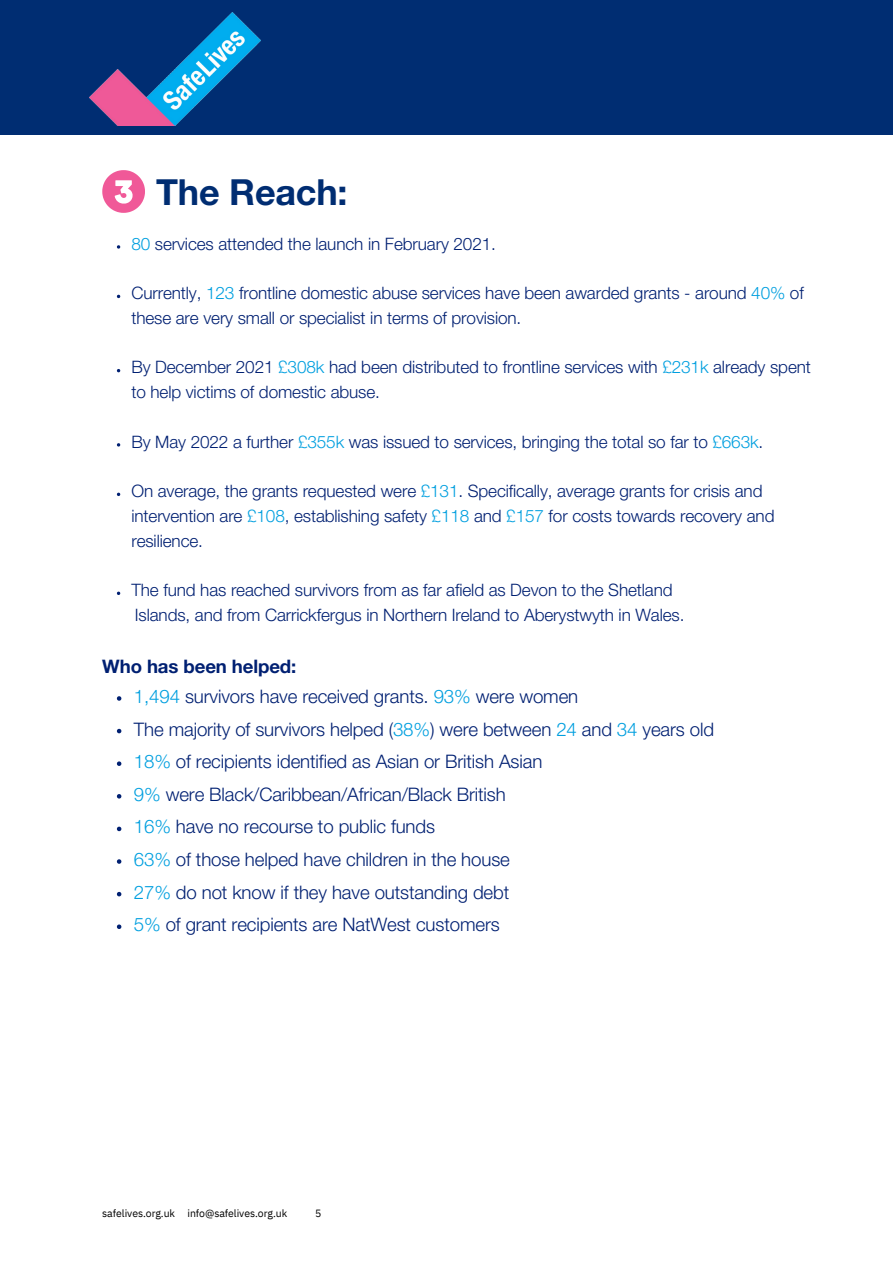
<style>
.page{position:relative;width:893px;height:1264px;background:#fff}
.page>*{position:absolute;margin:0;border:0;box-sizing:border-box;transform-origin:0 0}
.t1{font:700 36px "Helvetica Neue LT Std";letter-spacing:-.005em;color:#002d72}
.t2{font:300 18.6px/32.5px "Helvetica Neue LT Std";letter-spacing:-.005em;color:#002072}
.t3{font:700 18.6px "Helvetica Neue LT Std";letter-spacing:-.005em;color:#002072}
.t4{font:300 17.1px/24.8px "Helvetica Neue LT Std";letter-spacing:-.005em;color:#002072}
.t5{font:10.5px "IBM Plex Sans";letter-spacing:-.005em;color:#000}
.s1{color:#009fdf}
</style>
<div class="page">
<svg style="left:117px;top:245px;width:3px;height:4px"></svg>
<svg style="left:117px;top:492px;width:3px;height:4px"></svg>
<svg style="left:117px;top:591px;width:3px;height:4px"></svg>
<svg style="left:117px;top:696px;width:4px;height:4px"></svg>
<svg style="left:117px;top:728px;width:4px;height:5px"></svg>
<svg style="left:117px;top:761px;width:4px;height:5px"></svg>
<svg style="left:117px;top:794px;width:4px;height:4px"></svg>
<svg style="left:117px;top:826px;width:4px;height:5px"></svg>
<svg style="left:117px;top:859px;width:4px;height:4px"></svg>
<svg style="left:117px;top:891px;width:4px;height:5px"></svg>
<svg style="left:117px;top:924px;width:4px;height:5px"></svg>
<div style="left:0;top:0;width:892px;height:135px;background:#002d72"></div>
<img style="left:90px;top:12px;width:170px;height:114px">
<svg style="left:102px;top:170px;width:43px;height:43px"></svg>
<h1 class="t1" style="left:107px;top:180px;width:242px">3 The Reach:</h1>
<p class="t4" style="left:131px;top:234px;width:366px"><span class="s1">80</span> services attended the launch in February 2021.</p>
<p class="t4" style="left:131px;top:283px;width:673px">Currently, <span class="s1">123</span> frontline domestic abuse services have been awarded grants - around <span class="s1">40%</span> of these are very small or specialist in terms of provision.</p>
<p class="t4" style="left:131px;top:357px;width:681px">By December 2021 <span class="s1">£308k</span> had been distributed to frontline services with <span class="s1">£231k</span> already spent to help victims of domestic abuse.</p>
<p class="t4" style="left:131px;top:431px;width:633px">By May 2022 a further <span class="s1">£355k</span> was issued to services, bringing the total so far to <span class="s1">£663k</span>.</p>
<p class="t4" style="left:131px;top:481px;width:644px">On average, the grants requested were <span class="s1">£131</span>. Specifically, average grants for crisis and intervention are <span class="s1">£108</span>, establishing safety <span class="s1">£118</span> and <span class="s1">£157</span> for costs towards recovery and resilience.</p>
<p class="t4" style="left:131px;top:580px;width:542px">The fund has reached survivors from as far afield as Devon to the Shetland</p>
<p class="t4" style="left:135px;top:605px;width:551px">Islands, and from Carrickfergus in Northern Ireland to Aberystwyth in Wales.</p>
<p class="t3" style="left:102px;top:659px;width:196px">Who has been helped:</p>
<p class="t2" style="left:134px;top:682px;width:581px"><span class="s1">1,494</span> survivors have received grants. <span class="s1">93%</span> were women<br>The majority of survivors helped (<span class="s1">38%</span>) were between <span class="s1">24</span> and <span class="s1">34</span> years old <span class="s1">18%</span> of recipients identified as Asian or British Asian<br><span class="s1">9%</span> were Black/Caribbean/African/Black British<br><span class="s1">16%</span> have no recourse to public funds<br><span class="s1">63%</span> of those helped have children in the house<br><span class="s1">27%</span> do not know if they have outstanding debt<br><span class="s1">5%</span> of grant recipients are NatWest customers</p>
<p class="t5" style="left:102px;top:1206px;width:186px">safelives.org.uk info@safelives.org.uk</p>
<p class="t5" style="left:315px;top:1206px;width:8px">5</p>
</div>
